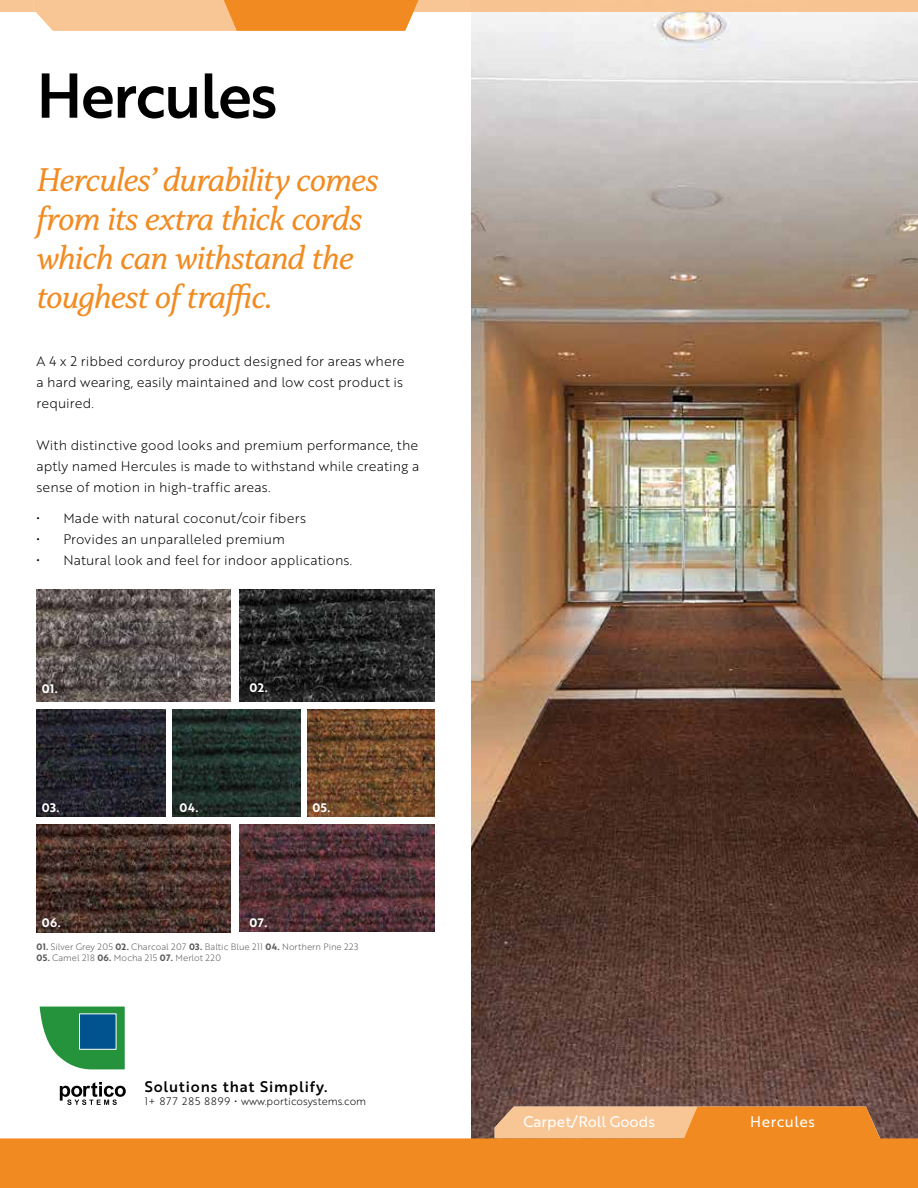
<style>
.page{position:relative;width:918px;height:1188px;background:#fff}
.page>*{position:absolute;margin:0;border:0;box-sizing:border-box;transform-origin:0 0}
.t1{font:61.5px "Brother 1816 Medium";letter-spacing:-.03em;color:#000}
.t2{font:italic 34.5px/39px "Capitolina";letter-spacing:-.035em;color:#f18b21}
.t3{font:14.85px "Brother 1816 Medium";letter-spacing:.06em;color:#000}
.t4{font:14.85px "Brother 1816 Regular";letter-spacing:.005em;color:#fff}
.t5{font:14.85px "Brother 1816 Regular";letter-spacing:.035em;color:#fff}
.t6{font:13.5px/21px "Brother 1816 Light";letter-spacing:.005em;color:#000;text-align:justify}
.t7{font:12px "Brother 1816 Bold";letter-spacing:.04em;color:#fff}
.t8{font:10.5px "Brother 1816 Light";color:#000}
.t9{font:9px "Brother 1816 Light";color:#58595b}
.s1{font-family:"Brother 1816 Bold"}
</style>
<div class="page">
<img style="left:472px;top:11px;width:446px;height:1096px">
<div style="left:0;top:0;width:918px;height:11px;background:#f6c391"></div>
<svg style="left:60px;top:1082px;width:66px;height:23px"></svg>
<svg style="left:40px;top:1007px;width:85px;height:62px"></svg>
<div style="left:79px;top:1014px;width:37px;height:36px;background:#00538e;border:1px solid #fff"></div>
<svg style="left:0;top:1107px;width:918px;height:81px;fill:#f18b21"></svg>
<svg style="left:34px;top:0;width:385px;height:31px"></svg>
<img style="left:36px;top:589px;width:195px;height:113px">
<img style="left:240px;top:590px;width:194px;height:112px">
<img style="left:240px;top:825px;width:194px;height:106px">
<img style="left:36px;top:825px;width:195px;height:107px">
<img style="left:173px;top:709px;width:127px;height:107px">
<img style="left:308px;top:709px;width:126px;height:107px">
<img style="left:36px;top:709px;width:129px;height:108px">
<h1 class="t1" style="left:36px;top:49px;width:243px">Hercules</h1>
<h2 class="t2" style="left:36px;top:161px;width:344px">Hercules’ durability comes from its extra thick cords which can withstand the toughest of traffic.</h2>
<p class="t6" style="left:36px;top:350px;width:370px">A 4 x 2 ribbed corduroy product designed for areas where a hard wearing, easily maintained and low cost product is required.</p>
<p class="t6" style="left:36px;top:434px;width:384px">With distinctive good looks and premium performance, the aptly named Hercules is made to withstand while creating a sense of motion in high-traffic areas.</p>
<p class="t6" style="left:36px;top:507px;width:271px">• Made with natural coconut/coir fibers</p>
<p class="t6" style="left:36px;top:528px;width:250px">• Provides an unparalleled premium</p>
<p class="t6" style="left:36px;top:549px;width:317px">• Natural look and feel for indoor applications.</p>
<p class="t7" style="left:42px;top:680px;width:18px">01.</p>
<p class="t7" style="left:250px;top:678px;width:20px">02.</p>
<p class="t7" style="left:42px;top:798px;width:19px">03.</p>
<p class="t7" style="left:180px;top:798px;width:21px">04.</p>
<p class="t7" style="left:312px;top:798px;width:19px">05.</p>
<p class="t7" style="left:42px;top:913px;width:20px">06.</p>
<p class="t7" style="left:250px;top:913px;width:19px">07.</p>
<p class="t9" style="left:36px;top:941px;width:323px"><span class="s1">01.</span> Silver Grey 205 <span class="s1">02.</span> Charcoal 207 <span class="s1">03.</span> Baltic Blue 211 <span class="s1">04.</span> Northern Pine 223</p>
<p class="t9" style="left:36px;top:951px;width:186px"><span class="s1">05.</span> Camel 218 <span class="s1">06.</span> Mocha 215 <span class="s1">07.</span> Merlot 220</p>
<p class="t3" style="left:145px;top:1076px;width:184px">Solutions that Simplify.</p>
<p class="t8" style="left:145px;top:1093px;width:223px">1+ 87 7 285 8899 • www.porticosystems.com</p>
<p class="t4" style="left:524px;top:1110px;width:133px">Carpet/Roll Goods</p>
<p class="t5" style="left:750px;top:1111px;width:66px">Hercules</p>
</div>
